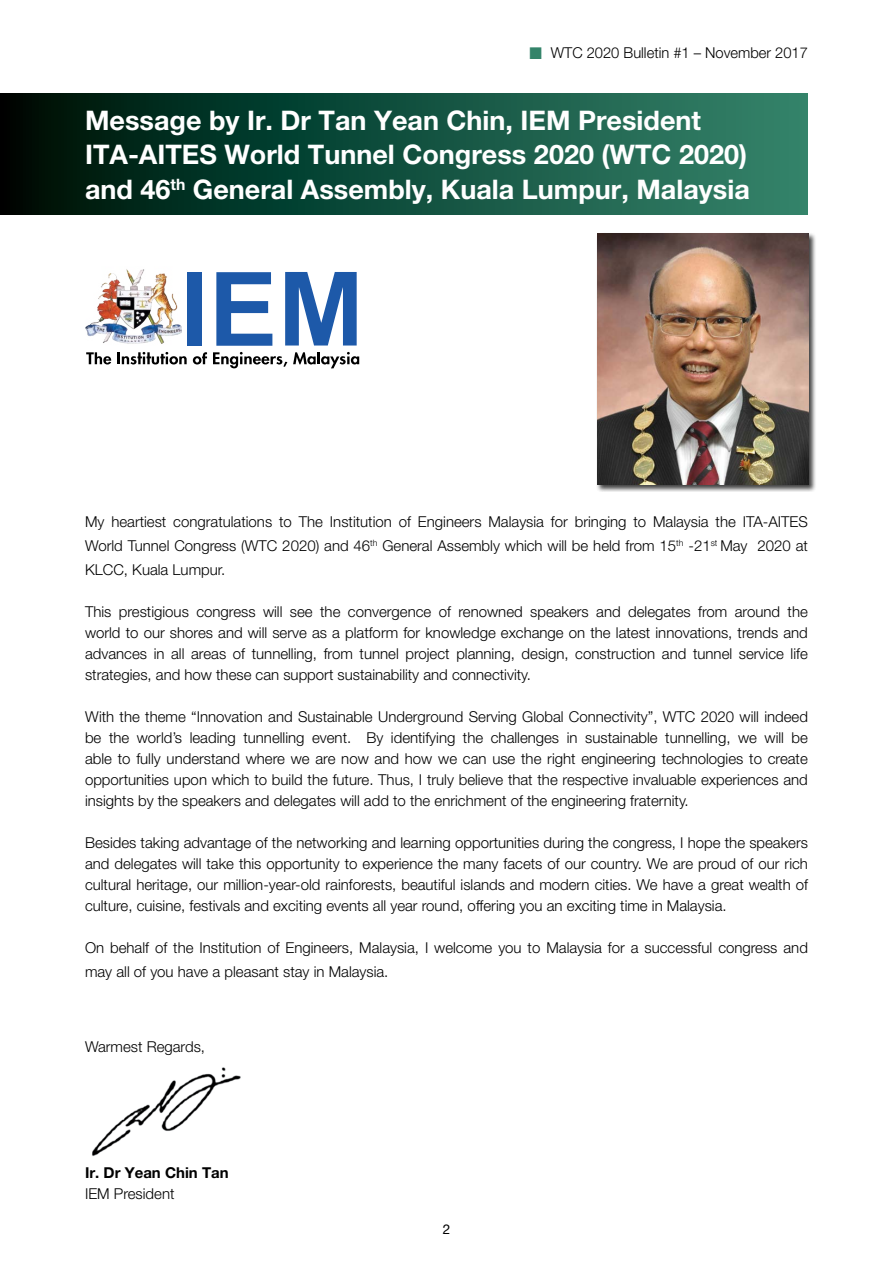
<style>
.page{position:relative;width:893px;height:1263px;background:#fff}
.page>*{position:absolute;margin:0;border:0;box-sizing:border-box;transform-origin:0 0}
.t1{font:700 27px/34.5px "Helvetica Neue LT Pro";color:#fff}
.t2{font:300 15px/21px "Helvetica Neue LT Pro";color:#000;text-align:justify}
.t3{font:700 15px "Helvetica Neue LT Pro";color:#000}
.t4{font:13.5px "Helvetica Neue LT Pro";color:#000}
.s1{color:#34846a}
</style>
<div class="page">
<div style="left:0;top:94px;width:808px;height:121px;background:linear-gradient(to right,#001108,#32886f)"></div>
<div style="left:596px;top:232px;width:220px;height:260px;background:#000;opacity:.75"></div>
<img style="left:597px;top:234px;width:212px;height:251px">
<img style="left:85px;top:269px;width:96px;height:75px">
<svg style="left:86px;top:352px;width:25px;height:12px"></svg>
<svg style="left:117px;top:352px;width:70px;height:12px"></svg>
<svg style="left:193px;top:352px;width:14px;height:12px"></svg>
<svg style="left:213px;top:352px;width:74px;height:16px"></svg>
<svg style="left:293px;top:352px;width:66px;height:16px"></svg>
<div style="left:187px;top:272px;width:15px;height:74px;background:#1d59a9"></div>
<svg style="left:216px;top:272px;width:56px;height:74px"></svg>
<svg style="left:285px;top:272px;width:72px;height:73px"></svg>
<img style="left:92px;top:1067px;width:149px;height:89px">
<p class="t2" style="left:529px;top:42px;width:280px"><span class="s1">■</span> WTC 2020 Bulletin #1 – November 2017</p>
<h1 class="t1" style="left:85px;top:102px;width:666px">Message by Ir. Dr Tan Yean Chin, IEM President<br>ITA-AITES World Tunnel Congress 2020 (WTC 2020) and 46<sup>th</sup> General Assembly, Kuala Lumpur, Malaysia</h1>
<p class="t2" style="left:85px;top:510px;width:724px;line-height:24px">My heartiest congratulations to The Institution of Engineers Malaysia for bringing to Malaysia the ITA-AITES World Tunnel Congress (WTC 2020) and 46<sup>th</sup> General Assembly which will be held from 15<sup>th</sup> -21<sup>st</sup> May 2020 at KLCC, Kuala Lumpur.</p>
<p class="t2" style="left:85px;top:601px;width:724px">This prestigious congress will see the convergence of renowned speakers and delegates from around the world to our shores and will serve as a platform for knowledge exchange on the latest innovations, trends and advances in all areas of tunnelling, from tunnel project planning, design, construction and tunnel service life strategies, and how these can support sustainability and connectivity.</p>
<p class="t2" style="left:85px;top:706px;width:724px">With the theme “Innovation and Sustainable Underground Serving Global Connectivity”, WTC 2020 will indeed be the world’s leading tunnelling event. By identifying the challenges in sustainable tunnelling, we will be able to fully understand where we are now and how we can use the right engineering technologies to create opportunities upon which to build the future. Thus, I truly believe that the respective invaluable experiences and insights by the speakers and delegates will add to the enrichment of the engineering fraternity.</p>
<p class="t2" style="left:85px;top:832px;width:724px">Besides taking advantage of the networking and learning opportunities during the congress, I hope the speakers and delegates will take this opportunity to experience the many facets of our country. We are proud of our rich cultural heritage, our million-year-old rainforests, beautiful islands and modern cities. We have a great wealth of culture, cuisine, festivals and exciting events all year round, offering you an exciting time in Malaysia.</p>
<p class="t2" style="left:85px;top:936px;width:724px;line-height:24px">On behalf of the Institution of Engineers, Malaysia, I welcome you to Malaysia for a successful congress and may all of you have a pleasant stay in Malaysia.</p>
<p class="t2" style="left:85px;top:1036px;width:122px">Warmest Regards,</p>
<p class="t3" style="left:85px;top:1164px;width:145px">Ir. Dr Yean Chin Tan</p>
<p class="t2" style="left:85px;top:1183px;width:91px">IEM President</p>
<p class="t4" style="left:443px;top:1221px;width:9px">2</p>
</div>
